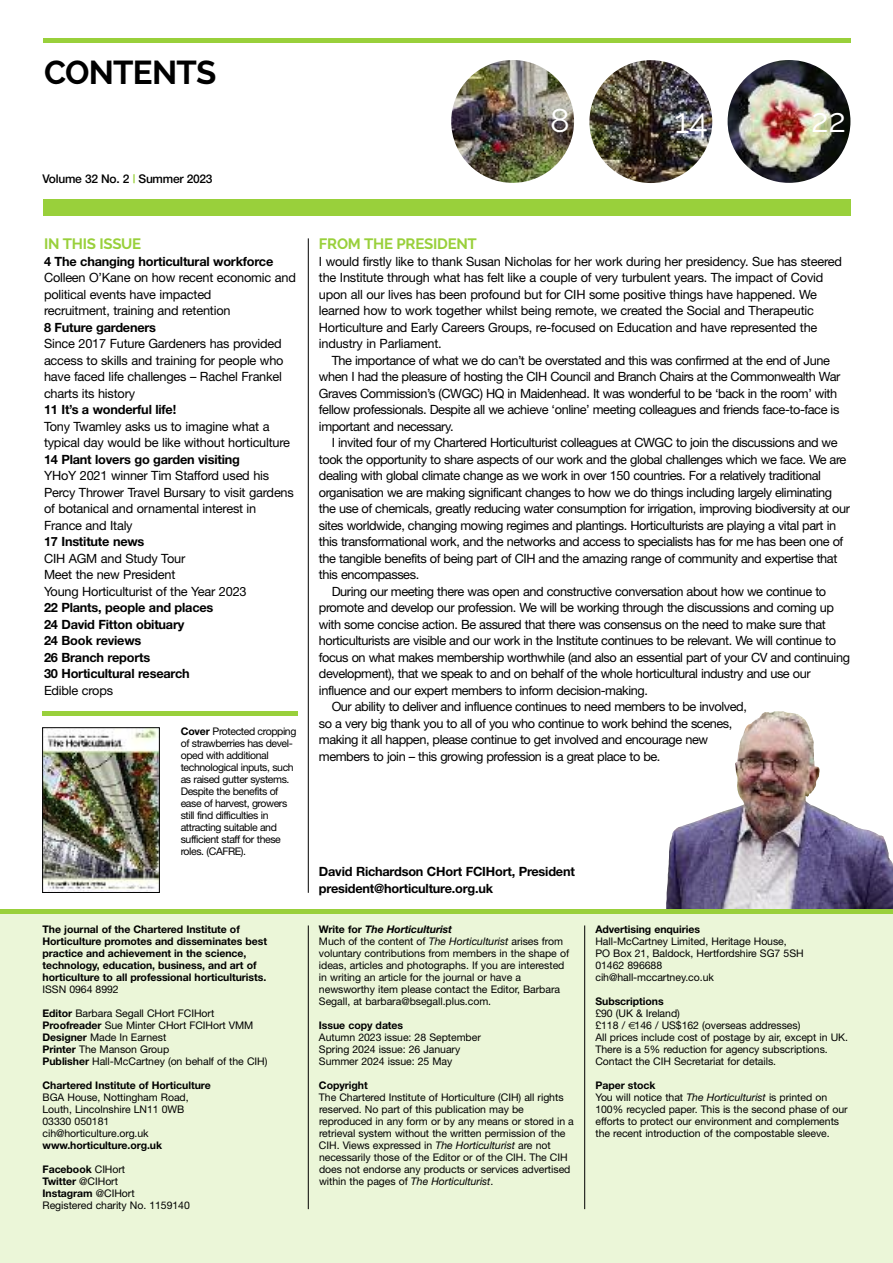
<style>
.page{position:relative;width:893px;height:1263px;background:#fff}
.page>*{position:absolute;margin:0;border:0;box-sizing:border-box;transform-origin:0 0}
.t1{font:34.5px "Raleway";color:#fff}
.t2{font:700 33px "Raleway";letter-spacing:-.025em;color:#000}
.t3{font:33px "Raleway";color:#fff}
.t4{font:700 15px "Raleway";letter-spacing:-.02em;color:#99d03b}
.t5{font:12.75px/16.5px "Helvetica Neue";letter-spacing:-.035em;color:#000}
.t6{font:12.75px/16.5px "Helvetica Neue";letter-spacing:-.015em;color:#000}
.t7{font:700 12.75px/16.5px "Helvetica Neue";letter-spacing:-.015em;color:#000}
.t8{font:500 12px "Helvetica Neue";letter-spacing:-.02em;color:#000}
.t9{font:10.5px/12px "Helvetica Neue";letter-spacing:-.005em;color:#000}
.t10{font:700 10.5px/12px "Helvetica Neue";letter-spacing:-.005em;color:#000}
.t11{font:10.5px/12px "Helvetica Neue";letter-spacing:-.04em;color:#000}
.s1{color:#99d03b}
.s2{font-weight:700}
.s3{font-weight:700;font-style:italic}
.s4{font-style:italic}
</style>
<div class="page">
<div style="left:0;top:911px;width:893px;height:352px;background:#ebf6d8"></div>
<div style="left:43px;top:38px;width:807px;height:5px;background:#99d03b"></div>
<div style="left:43px;top:200px;width:807px;height:16px;background:#99d03b"></div>
<img style="left:666px;top:711px;width:227px;height:198px">
<img style="left:45px;top:730px;width:112px;height:160px">
<hr style="left:43px;top:711px;width:255px;height:4px;background:#99d03b">
<hr style="left:308px;top:238px;width:1px;height:655px;background:#000">
<hr style="left:308px;top:925px;width:1px;height:284px;background:#000">
<hr style="left:584px;top:925px;width:1px;height:284px;background:#000">
<img style="left:728px;top:60px;width:122px;height:123px;border-radius:50%">
<img style="left:590px;top:60px;width:122px;height:123px;border-radius:50%">
<img style="left:451px;top:60px;width:123px;height:123px;border-radius:50%">
<hr style="left:0;top:909px;width:893px;height:4px;background:#99d03b">
<h2 class="t2" style="left:44px;top:53px;width:174px">CONTENTS</h2>
<p class="t8" style="left:43px;top:174px;width:172px">Volume 32 No. 2 <span class="s1">|</span> Summer 2023</p>
<p class="t4" style="left:44px;top:235px;width:99px">IN THIS ISSUE</p>
<p class="t7" style="left:44px;top:254px;width:231px">4 The changing horticultural workforce</p>
<p class="t6" style="left:44px;top:270px;width:253px">Colleen O’Kane on how recent economic and political events have impacted<br>recruitment, training and retention</p>
<p class="t7" style="left:44px;top:320px;width:114px">8 Future gardeners</p>
<p class="t6" style="left:44px;top:336px;width:241px">Since 2017 Future Gardeners has provided access to skills and training for people who have faced life challenges – Rachel Frankel charts its history</p>
<p class="t7" style="left:44px;top:402px;width:134px">11 It’s a wonderful life!</p>
<p class="t6" style="left:44px;top:419px;width:248px">Tony Twamley asks us to imagine what a typical day would be like without horticulture</p>
<p class="t7" style="left:44px;top:452px;width:197px">14 Plant lovers go garden visiting</p>
<p class="t6" style="left:44px;top:468px;width:251px">YHoY 2021 winner Tim Stafford used his Percy Thrower Travel Bursary to visit gardens of botanical and ornamental interest in France and Italy</p>
<p class="t7" style="left:44px;top:534px;width:102px">17 Institute news</p>
<p class="t6" style="left:44px;top:551px;width:204px">CIH AGM and Study Tour<br>Meet the new President<br>Young Horticulturist of the Year 2023</p>
<p class="t7" style="left:44px;top:600px;width:171px">22 Plants, people and places<br>24 David Fitton obituary<br>24 Book reviews<br>26 Branch reports<br>30 Horticultural research</p>
<p class="t6" style="left:44px;top:683px;width:71px">Edible crops</p>
<p class="t11" style="left:181px;top:726px;width:117px"><span class="s2">Cover</span> Protected cropping of strawberries has devel&shy;oped with additional technological inputs, such as raised gutter systems.<br>Despite the benefits of ease of harvest, growers still find difficulties in attracting suitable and sufficient staff for these roles. (CAFRE).</p>
<p class="t10" style="left:43px;top:924px;width:226px">The journal of the Chartered Institute of Horticulture promotes and disseminates best practice and achievement in the science, technology, education, business, and art of horticulture to all professional horticulturists.</p>
<p class="t9" style="left:43px;top:984px;width:78px">ISSN 0964 8992</p>
<p class="t9" style="left:43px;top:1008px;width:226px"><span class="s2">Editor</span> Barbara Segall CHort FCIHort <span class="s2">Proofreader</span> Sue Minter CHort FCIHort VMM <span class="s2">Designer</span> Made In Earnest<br><span class="s2">Printer</span> The Manson Group<br><span class="s2">Publisher</span> Hall-McCartney (on behalf of the CIH)</p>
<p class="t10" style="left:43px;top:1080px;width:170px">Chartered Institute of Horticulture</p>
<p class="t9" style="left:43px;top:1092px;width:148px">BGA House, Nottingham Road,<br>Louth, Lincolnshire LN11 0WB<br>03330 050181 cih@horticulture.org.uk</p>
<p class="t10" style="left:43px;top:1140px;width:121px">www.horticulture.org.uk</p>
<p class="t9" style="left:43px;top:1164px;width:149px"><span class="s2">Facebook</span> CIHort<br><span class="s2">Twitter</span> @CIHort<br><span class="s2">Instagram</span> @CIHort<br>Registered charity No. 1159140</p>
<h2 class="t3" style="left:550px;top:101px;width:21px">8</h2>
<h1 class="t1" style="left:674px;top:101px;width:35px">14</h1>
<h2 class="t3" style="left:811px;top:101px;width:37px">22</h2>
<p class="t4" style="left:319px;top:235px;width:160px">FROM THE PRESIDENT</p>
<p class="t6" style="left:319px;top:254px;width:525px">I would firstly like to thank Susan Nicholas for her work during her presidency. Sue has steered the Institute through what has felt like a couple of very turbulent years. The impact of Covid upon all our lives has been profound but for CIH some positive things have happened. We learned how to work together whilst being remote, we created the Social and Therapeutic Horticulture and Early Careers Groups, re-focused on Education and have represented the industry in Parliament.</p>
<p class="t5" style="left:319px;top:353px;width:523px;text-indent:13px">The importance of what we do can’t be overstated and this was confirmed at the end of June when I had the pleasure of hosting the CIH Council and Branch Chairs at the Commonwealth War Graves Commission’s (CWGC) HQ in Maidenhead. It was wonderful to be ‘back in the room’ with fellow professionals. Despite all we achieve ‘online’ meeting colleagues and friends face-to-face is important and necessary.</p>
<p class="t5" style="left:332px;top:435px;width:507px">I invited four of my Chartered Horticulturist colleagues at CWGC to join the discussions and we</p>
<p class="t5" style="left:319px;top:452px;width:529px">took the opportunity to share aspects of our work and the global challenges which we face. We are</p>
<p class="t5" style="left:319px;top:468px;width:504px">dealing with global climate change as we work in over 150 countries. For a relatively traditional</p>
<p class="t5" style="left:319px;top:485px;width:515px">organisation we are making significant changes to how we do things including largely eliminating</p>
<p class="t5" style="left:319px;top:501px;width:533px">the use of chemicals, greatly reducing water consumption for irrigation, improving biodiversity at our</p>
<p class="t5" style="left:319px;top:518px;width:519px">sites worldwide, changing mowing regimes and plantings. Horticulturists are playing a vital part in</p>
<p class="t5" style="left:319px;top:534px;width:526px">this transformational work, and the networks and access to specialists has for me has been one of</p>
<p class="t5" style="left:319px;top:551px;width:520px">the tangible benefits of being part of CIH and the amazing range of community and expertise that</p>
<p class="t5" style="left:319px;top:567px;width:102px">this encompasses.</p>
<p class="t5" style="left:332px;top:584px;width:496px">During our meeting there was open and constructive conversation about how we continue to</p>
<p class="t5" style="left:319px;top:600px;width:517px">promote and develop our profession. We will be working through the discussions and coming up</p>
<p class="t5" style="left:319px;top:617px;width:508px">with some concise action. Be assured that there was consensus on the need to make sure that</p>
<p class="t5" style="left:319px;top:633px;width:519px">horticulturists are visible and our work in the Institute continues to be relevant. We will continue to</p>
<p class="t5" style="left:319px;top:650px;width:533px">focus on what makes membership worthwhile (and also an essential part of your CV and continuing</p>
<p class="t5" style="left:319px;top:666px;width:493px">development), that we speak to and on behalf of the whole horticultural industry and use our</p>
<p class="t5" style="left:319px;top:683px;width:330px">influence and our expert members to inform decision-making.</p>
<p class="t5" style="left:332px;top:699px;width:417px">Our ability to deliver and influence continues to need members to be involved,</p>
<p class="t5" style="left:319px;top:716px;width:415px">so a very big thank you to all of you who continue to work behind the scenes,</p>
<p class="t5" style="left:319px;top:732px;width:391px">making it all happen, please continue to get involved and encourage new</p>
<p class="t5" style="left:319px;top:749px;width:343px">members to join – this growing profession is a great place to be.</p>
<p class="t7" style="left:319px;top:864px;width:257px">David Richardson CHort FCIHort, President president@horticulture.org.uk</p>
<p class="t9" style="left:319px;top:924px;width:252px"><span class="s2">Write for</span> <span class="s3">The Horticulturist<br></span>Much of the content of <span class="s4">The Horticulturist</span> arises from voluntary contributions from members in the shape of ideas, articles and photographs. If you are interested in writing an article for the journal or have a newsworthy item please contact the Editor, Barbara Segall, at barbara@bsegall.plus.com.</p>
<p class="t10" style="left:319px;top:1020px;width:86px">Issue copy dates</p>
<p class="t9" style="left:319px;top:1032px;width:163px">Autumn 2023 issue: 28 September<br>Spring 2024 issue: 26 January<br>Summer 2024 issue: 25 May</p>
<p class="t10" style="left:319px;top:1080px;width:50px">Copyright</p>
<p class="t9" style="left:319px;top:1092px;width:256px">The Chartered Institute of Horticulture (CIH) all rights reserved. No part of this publication may be reproduced in any form or by any means or stored in a retrieval system without the written permission of the CIH. Views expressed in <span class="s4">The Horticulturist</span> are not necessarily those of the Editor or of the CIH. The CIH does not endorse any products or services advertised within the pages of <span class="s4">The Horticulturist</span>.</p>
<p class="t10" style="left:595px;top:924px;width:106px">Advertising enquiries</p>
<p class="t9" style="left:595px;top:936px;width:210px">Hall-McCartney Limited, Heritage House,<br>PO Box 21, Baldock, Hertfordshire SG7 5SH<br>01462 896688<br>cih@hall-mccartney.co.uk</p>
<p class="t10" style="left:595px;top:996px;width:70px">Subscriptions</p>
<p class="t9" style="left:595px;top:1008px;width:254px">£90 (UK &amp; Ireland)<br>£118 / 146 / US$162 (overseas addresses)<br>All prices include cost of postage by air, except in UK.<br>There is a 5% reduction for agency subscriptions.<br>Contact the CIH Secretariat for details.</p>
<p class="t9" style="left:595px;top:1080px;width:254px"><span class="s2">Paper stock<br></span>You will notice that <span class="s4">The Horticulturist</span> is printed on 100% recycled paper. This is the second phase of our efforts to protect our environment and complements the recent introduction of the compostable sleeve.</p>
</div>
